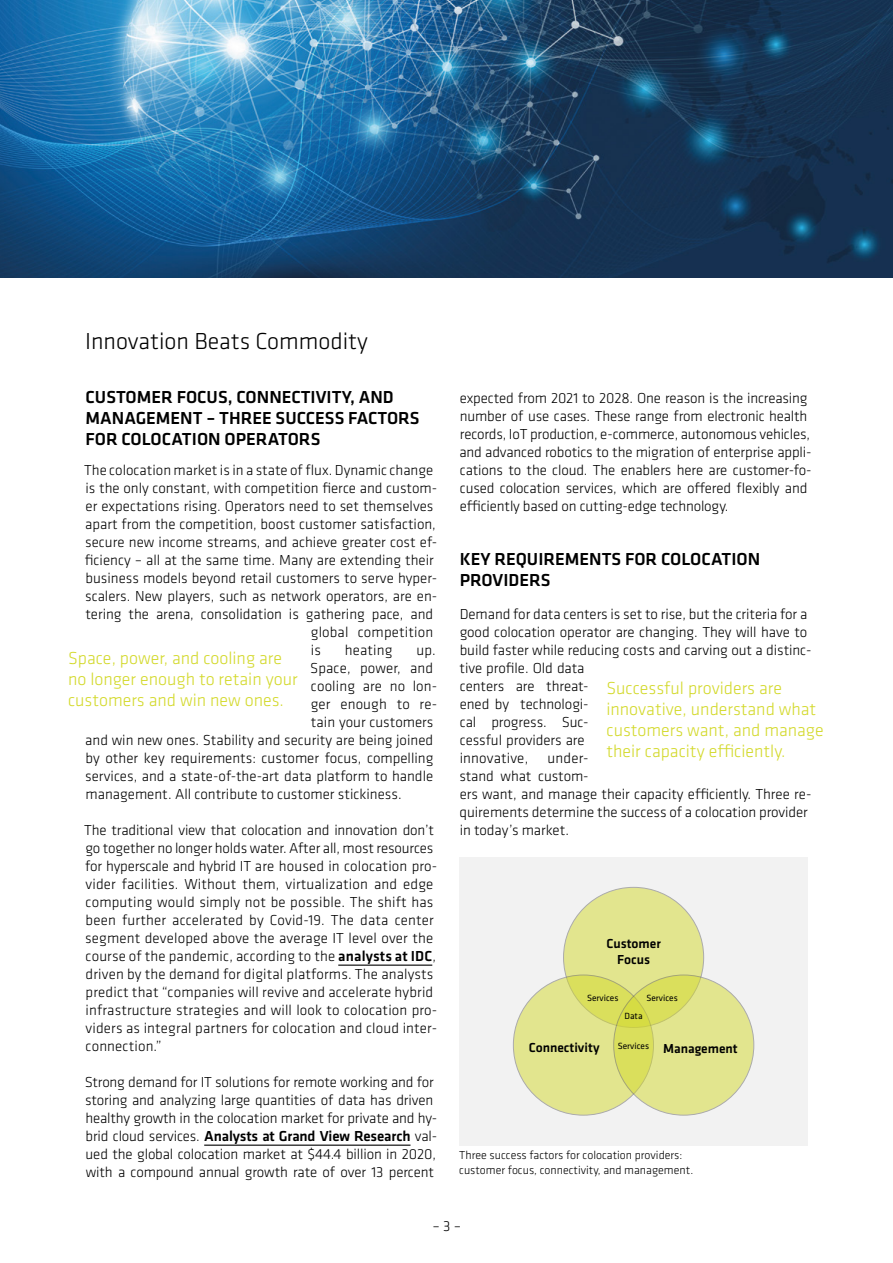
<style>
.page{position:relative;width:893px;height:1263px;background:#fff}
.page>*{position:absolute;margin:0;border:0;box-sizing:border-box;transform-origin:0 0}
.t1{font:300 24px "Klavika";color:#000}
.t2{font:300 18px/21px "Klavika";color:#d3d92b}
.t3{font:500 18px/21px "Klavika";color:#000}
.t4{font:300 15px/18px "Klavika";color:#000}
.t5{font:500 13.5px/16.2px "Klavika";color:#000;text-align:center}
.t6{font:300 12px/15px "Klavika";color:#000}
.t7{font:9.3px "Klavika";color:#000}
.s1{font-weight:500}
</style>
<div class="page">
<img style="left:0;top:0;width:893px;height:277px">
<hr style="left:338px;top:964px;width:94px;height:2px;background:#000">
<hr style="left:204px;top:1144px;width:206px;height:2px;background:#000">
<div style="left:459px;top:857px;width:349px;height:288px;background:#f2f2f2"></div>
<div style="left:563px;top:887px;width:141px;height:140px;background:#e2e58e;border-radius:50%"></div>
<svg style="left:513px;top:975px;width:140px;height:140px;background:#dfe286"></svg>
<svg style="left:614px;top:975px;width:140px;height:140px;background:#dee17e"></svg>
<h1 class="t1" style="left:85px;top:326px;width:284px">Innovation Beats Commodity</h1>
<p class="t3" style="left:85px;top:386px;width:336px">CUSTOMER FOCUS, CONNECTIVITY, AND<br>MANAGEMENT – THREE SUCCESS FACTORS<br>FOR COLOCATION OPERATORS</p>
<p class="t4" style="left:84px;top:460px;width:351px">The colocation market is in a state of flux. Dynamic change</p>
<p class="t4" style="left:86px;top:478px;width:353px">is the only constant, with competition fierce and custom-</p>
<p class="t4" style="left:86px;top:496px;width:349px">er expectations rising. Operators need to set themselves</p>
<p class="t4" style="left:85px;top:514px;width:352px">apart from the competition, boost customer satisfaction,</p>
<p class="t4" style="left:85px;top:532px;width:354px">secure new income streams, and achieve greater cost ef-</p>
<p class="t4" style="left:85px;top:550px;width:350px">ficiency – all at the same time. Many are extending their</p>
<p class="t4" style="left:86px;top:568px;width:353px">business models beyond retail customers to serve hyper-</p>
<p class="t4" style="left:85px;top:586px;width:354px">scalers. New players, such as network operators, are en-</p>
<p class="t4" style="left:85px;top:604px;width:349px">tering the arena, consolidation is gathering pace, and</p>
<p class="t4" style="left:311px;top:622px;width:124px">global competition</p>
<p class="t4" style="left:311px;top:640px;width:12px">is</p>
<p class="t4" style="left:345px;top:640px;width:49px">heating</p>
<p class="t4" style="left:416px;top:640px;width:21px">up.</p>
<p class="t4" style="left:310px;top:658px;width:125px">Space, power, and</p>
<p class="t4" style="left:311px;top:676px;width:128px">cooling are no lon-</p>
<p class="t4" style="left:311px;top:694px;width:128px">ger enough to re-</p>
<p class="t4" style="left:311px;top:712px;width:124px">tain your customers</p>
<p class="t4" style="left:85px;top:730px;width:349px">and win new ones. Stability and security are being joined</p>
<p class="t4" style="left:86px;top:748px;width:349px">by other key requirements: customer focus, compelling</p>
<p class="t4" style="left:85px;top:766px;width:350px">services, and a state-of-the-art data platform to handle</p>
<p class="t4" style="left:86px;top:784px;width:318px">management. All contribute to customer stickiness.</p>
<p class="t4" style="left:84px;top:820px;width:355px">The traditional view that colocation and innovation don’t go together no longer holds water. After all, most resources for hyperscale and hybrid IT are housed in colocation pro&shy;vider facilities. Without them, virtualization and edge computing would simply not be possible. The shift has been further accelerated by Covid-19. The data center segment developed above the average IT level over the course of the pandemic, according to the <span class="s1">analysts at IDC</span>, driven by the demand for digital platforms. The analysts predict that “companies will revive and accelerate hybrid infrastructure strategies and will look to colocation pro&shy;viders as integral partners for colocation and cloud inter&shy;connection.”</p>
<p class="t4" style="left:85px;top:1072px;width:354px">Strong demand for IT solutions for remote working and for storing and analyzing large quantities of data has driven healthy growth in the colocation market for private and hy&shy;brid cloud services. <span class="s1">Analysts at Grand View Research</span> val&shy;ued the global colocation market at $44.4 billion in 2020, with a compound annual growth rate of over 13 percent</p>
<p class="t2" style="left:68px;top:647px;width:231px">Space, power, and cooling are no longer enough to retain your customers and win new ones.</p>
<p class="t4" style="left:459px;top:388px;width:354px">expected from 2021 to 2028. One reason is the increasing number of use cases. These range from electronic health records, IoT production, e-commerce, autonomous vehicles, and advanced robotics to the migration of enterprise appli&shy;cations to the cloud. The enablers here are customer-fo&shy;cused colocation services, which are offered flexibly and efficiently based on cutting-edge technology.</p>
<p class="t3" style="left:460px;top:548px;width:302px">KEY REQUIREMENTS FOR COLOCATION<br>PROVIDERS</p>
<p class="t4" style="left:460px;top:604px;width:353px">Demand for data centers is set to rise, but the criteria for a good colocation operator are changing. They will have to build faster while reducing costs and carving out a distinc&shy;tive profile. Old data<br>centers are threat-<br>ened by technologi-<br>cal progress. Suc-<br>cessful providers are<br>innovative,</p>
<p class="t2" style="left:606px;top:677px;width:219px">Successful providers are innovative, understand what customers want, and manage their capacity efficiently.</p>
<p class="t4" style="left:459px;top:748px;width:354px;text-indent:88px">under-<br>stand what custom-<br>ers want, and manage their capacity efficiently. Three re&shy;quirements determine the success of a colocation provider in today’s market.</p>
<p class="t5" style="left:606px;top:935px;width:56px">Customer<br>Focus</p>
<p class="t7" style="left:587px;top:991px;width:33px">Services</p>
<p class="t7" style="left:646px;top:991px;width:33px">Services</p>
<p class="t7" style="left:624px;top:1010px;width:20px">Data</p>
<p class="t7" style="left:618px;top:1039px;width:33px">Services</p>
<p class="t5" style="left:529px;top:1039px;width:72px">Connectivity</p>
<p class="t5" style="left:663px;top:1040px;width:76px">Management</p>
<p class="t6" style="left:459px;top:1147px;width:235px">Three success factors for colocation providers: customer focus, connectivity, and management.</p>
<p class="t4" style="left:432px;top:1216px;width:30px">– 3 –</p>
</div>
